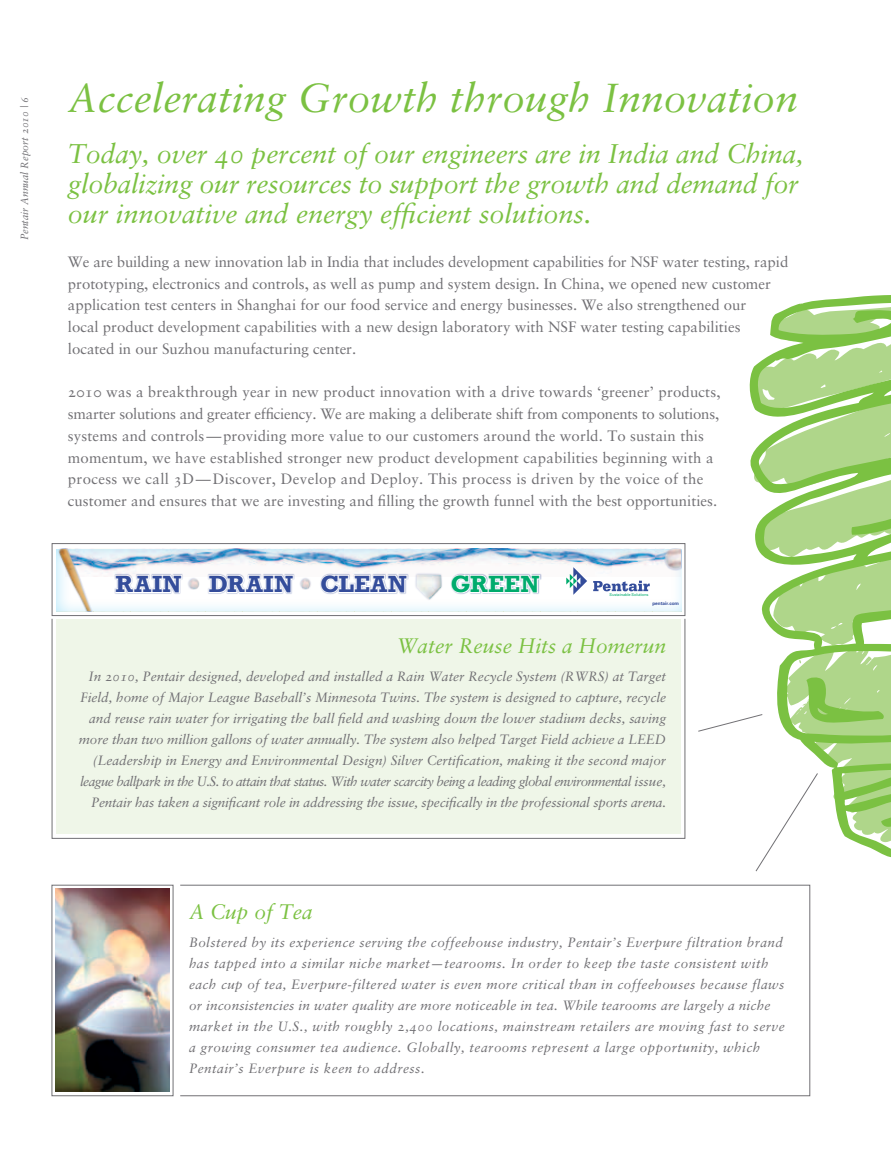
<style>
.page{position:relative;width:891px;height:1161px;background:#fff}
.page>*{position:absolute;margin:0;border:0;box-sizing:border-box;transform-origin:0 0}
.t1{font:40.5px "HK Sabon Italic Os F";letter-spacing:.005em;color:#7bc142}
.t2{font:27px/30px "HK Sabon Italic Os F";letter-spacing:-.005em;color:#7bc142}
.t3{font:700 24.15px "Rockwell";letter-spacing:.015em;color:#344d9b}
.t4{font:700 24.15px "Rockwell";letter-spacing:.005em;color:#00ab6d}
.t5{font:21px "HK Sabon Italic Os F";color:#7bc142}
.t6{font:15px/21.8px "HK Sabon";color:#717074}
.t7{font:13.5px/21px "HK Sabon Italic Os F";color:#717074;text-align:right}
.t8{font:13.5px/21px "HK Sabon Italic Os F";letter-spacing:.035em;color:#717074}
.t9{font:10.5px "HK Sabon Italic Os F";color:#717074}
.t10{font:700 4.8px "Univers";color:#344d9b}
.t11{font:3.9px "Univers";letter-spacing:-.02em;color:#00ab6d}
</style>
<div class="page">
<div style="left:56px;top:620px;width:625px;height:214px;background:#eff6e8"></div>
<div style="left:180px;top:885px;width:630px;height:211px;border:1px solid #717074"></div>
<div style="left:52px;top:619px;width:633px;height:220px;border:1px solid #717074"></div>
<svg style="left:698px;top:304px;width:193px;height:568px"></svg>
<div style="left:56px;top:549px;width:625px;height:62px;background:#00aeef;opacity:.35"></div>
<svg style="left:593px;top:581px;width:57px;height:10px"></svg>
<svg style="left:566px;top:577px;width:21px;height:18px"></svg>
<div style="left:114px;top:573px;width:427px;height:22px;background:#fff"></div>
<svg style="left:320px;top:577px;width:89px;height:17px"></svg>
<svg style="left:451px;top:577px;width:90px;height:17px"></svg>
<div style="left:414px;top:572px;width:29px;height:29px;background:#fefefe"></div>
<img style="left:415px;top:577px;width:28px;height:25px">
<svg style="left:208px;top:577px;width:103px;height:17px"></svg>
<div style="left:187px;top:577px;width:13px;height:13px;background:#344d9b;opacity:.35"></div>
<svg style="left:189px;top:579px;width:10px;height:10px"></svg>
<img style="left:183px;top:549px;width:497px;height:28px">
<svg style="left:113px;top:549px;width:70px;height:62px"></svg>
<img style="left:56px;top:549px;width:57px;height:62px">
<img style="left:662px;top:549px;width:19px;height:24px">
<div style="left:52px;top:885px;width:121px;height:211px;border:1px solid #717074"></div>
<img style="left:56px;top:888px;width:114px;height:204px">
<div style="left:52px;top:543px;width:633px;height:73px;border:1px solid #717074"></div>
<p class="t9" style="left:18px;top:240px;width:145px;rotate:-90deg">Pentair Annual Report 2010 | 6</p>
<h1 class="t1" style="left:68px;top:74px;width:731px">Accelerating Growth through Innovation</h1>
<h2 class="t2" style="left:68px;top:139px;width:737px">Today, over 40 percent of our engineers are in India and China, globalizing our resources to support the growth and demand for our innovative and energy efficient solutions.</h2>
<p class="t6" style="left:68px;top:251px;width:722px">We are building a new innovation lab in India that includes development capabilities for NSF water testing, rapid prototyping, electronics and controls, as well as pump and system design. In China, we opened new customer application test centers in Shanghai for our food service and energy businesses. We also strengthened our<br>local product development capabilities with a new design laboratory with NSF water testing capabilities located in our Suzhou manufacturing center.</p>
<p class="t6" style="left:68px;top:381px;width:654px">2010 was a breakthrough year in new product innovation with a drive towards ‘greener’ products, smarter solutions and greater efficiency. We are making a deliberate shift from components to solutions, systems and controls—providing more value to our customers around the world. To sustain this momentum, we have established stronger new product development capabilities beginning with a process we call 3D—Discover, Develop and Deploy. This process is driven by the voice of the customer and ensures that we are investing and filling the growth funnel with the best opportunities.</p>
<h3 class="t3" style="left:116px;top:569px;width:293px">RAIN DRAIN CLEAN</h3>
<h3 class="t4" style="left:451px;top:569px;width:91px">GREEN</h3>
<p class="t11" style="left:610px;top:593px;width:40px">Sustainable Solutions</p>
<p class="t10" style="left:652px;top:600px;width:28px">pentair.com</p>
<h3 class="t5" style="left:397px;top:634px;width:271px">Water Reuse Hits a Homerun</h3>
<p class="t7" style="left:79px;top:666px;width:589px">In 2010, Pentair designed, developed and installed a Rain Water Recycle System (RWRS) at Target Field, home of Major League Baseball’s Minnesota Twins. The system is designed to capture, recycle and reuse rain water for irrigating the ball field and washing down the lower stadium decks, saving more than two million gallons of water annually. The system also helped Target Field achieve a LEED (Leadership in Energy and Environmental Design) Silver Certification, making it the second major league ballpark in the U.S. to attain that status. With water scarcity being a leading global environmental issue, Pentair has taken a significant role in addressing the issue, specifically in the professional sports arena.</p>
<h3 class="t5" style="left:189px;top:899px;width:125px">A Cup of Tea</h3>
<p class="t8" style="left:189px;top:932px;width:597px">Bolstered by its experience serving the coffeehouse industry, Pentair’s Everpure filtration brand has tapped into a similar niche market—tearooms. In order to keep the taste consistent with each cup of tea, Everpure-filtered water is even more critical than in coffeehouses because flaws or inconsistencies in water quality are more noticeable in tea. While tearooms are largely a niche market in the U.S., with roughly 2,400 locations, mainstream retailers are moving fast to serve a growing consumer tea audience. Globally, tearooms represent a large opportunity, which Pentair’s Everpure is keen to address.</p>
</div>
